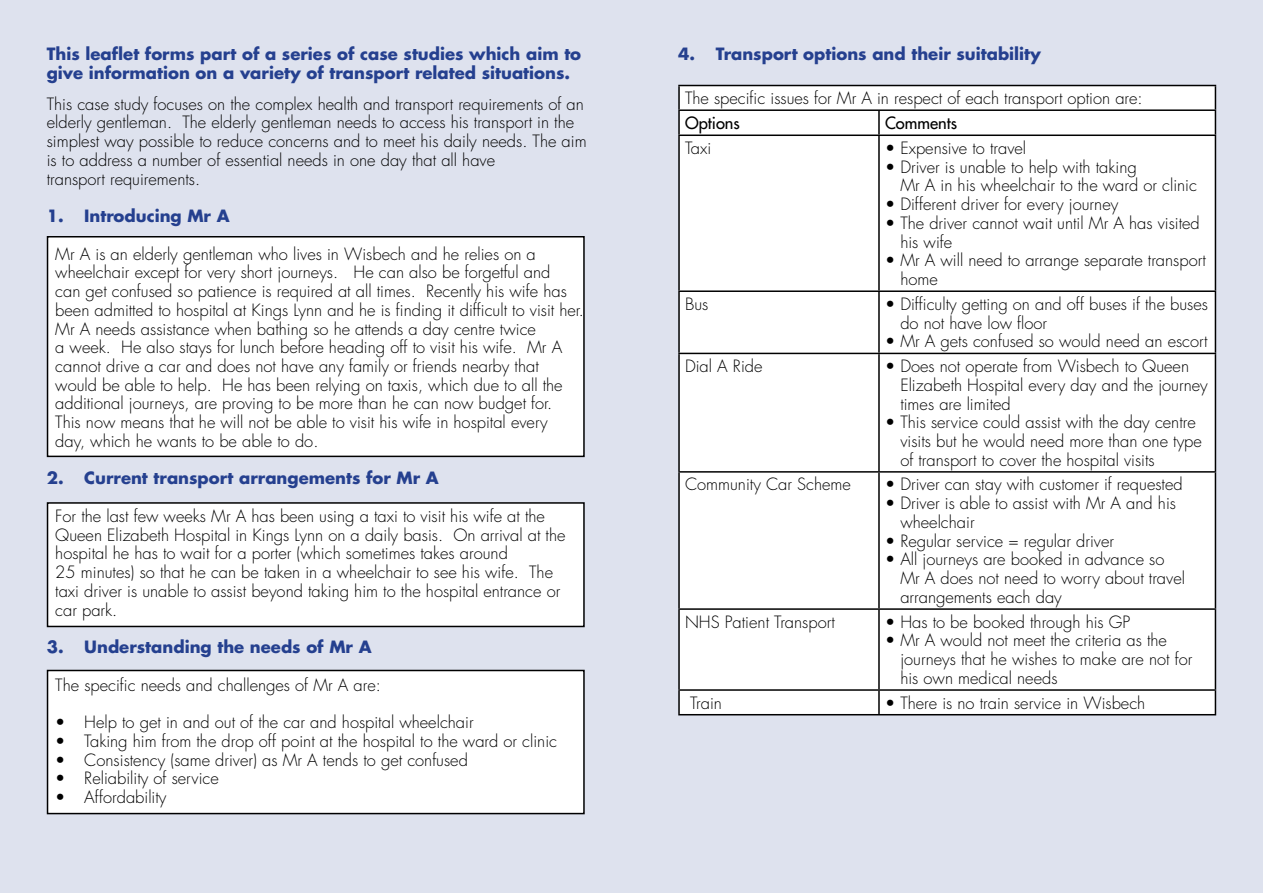
<style>
.page{position:relative;width:1263px;height:893px;background:#dee2ee}
.page>*{position:absolute;margin:0;border:0;box-sizing:border-box;transform-origin:0 0}
.t1{font:300 16.5px/18.8px "Futura";color:#000}
.t2{font:700 16.5px/18.8px "Futura";color:#25408f}
.t3{font:16.5px "Futura";color:#000}
</style>
<div class="page">
<svg style="left:680px;top:86px;width:535px;height:628px"></svg>
<hr style="left:678px;top:85px;width:201px;height:1px;background:#000">
<hr style="left:678px;top:86px;width:2px;height:23px;background:#000">
<hr style="left:879px;top:85px;width:337px;height:1px;background:#000">
<hr style="left:678px;top:109px;width:201px;height:2px;background:#000">
<hr style="left:678px;top:111px;width:2px;height:24px;background:#000">
<hr style="left:879px;top:109px;width:337px;height:2px;background:#000">
<hr style="left:878px;top:111px;width:2px;height:24px;background:#000">
<svg style="left:1215px;top:86px;width:1px;height:49px"></svg>
<hr style="left:678px;top:135px;width:201px;height:1px;background:#000">
<hr style="left:678px;top:136px;width:2px;height:154px;background:#000">
<hr style="left:879px;top:135px;width:337px;height:1px;background:#000">
<hr style="left:878px;top:136px;width:2px;height:154px;background:#000">
<hr style="left:1215px;top:136px;width:1px;height:154px;background:#000">
<hr style="left:678px;top:290px;width:201px;height:2px;background:#000">
<hr style="left:678px;top:292px;width:2px;height:61px;background:#000">
<hr style="left:879px;top:290px;width:337px;height:2px;background:#000">
<hr style="left:878px;top:292px;width:2px;height:61px;background:#000">
<hr style="left:1215px;top:292px;width:1px;height:61px;background:#000">
<hr style="left:678px;top:353px;width:201px;height:1px;background:#000">
<hr style="left:678px;top:354px;width:2px;height:117px;background:#000">
<hr style="left:879px;top:353px;width:337px;height:1px;background:#000">
<hr style="left:878px;top:354px;width:2px;height:117px;background:#000">
<hr style="left:1215px;top:354px;width:1px;height:117px;background:#000">
<hr style="left:678px;top:471px;width:201px;height:2px;background:#000">
<hr style="left:678px;top:473px;width:2px;height:135px;background:#000">
<hr style="left:879px;top:471px;width:337px;height:2px;background:#000">
<hr style="left:878px;top:473px;width:2px;height:135px;background:#000">
<hr style="left:1215px;top:473px;width:1px;height:135px;background:#000">
<hr style="left:678px;top:608px;width:201px;height:2px;background:#000">
<hr style="left:678px;top:610px;width:2px;height:79px;background:#000">
<hr style="left:879px;top:608px;width:337px;height:2px;background:#000">
<hr style="left:878px;top:610px;width:2px;height:79px;background:#000">
<hr style="left:1215px;top:610px;width:1px;height:79px;background:#000">
<hr style="left:678px;top:689px;width:201px;height:2px;background:#000">
<hr style="left:678px;top:691px;width:2px;height:23px;background:#000">
<hr style="left:879px;top:689px;width:337px;height:2px;background:#000">
<hr style="left:878px;top:691px;width:2px;height:23px;background:#000">
<svg style="left:1215px;top:691px;width:1px;height:23px"></svg>
<hr style="left:678px;top:714px;width:201px;height:1px;background:#000">
<hr style="left:879px;top:714px;width:337px;height:1px;background:#000">
<div style="left:48px;top:237px;width:536px;height:219px;background:#fff"></div>
<div style="left:47px;top:236px;width:538px;height:221px;border:2px solid #000"></div>
<div style="left:48px;top:503px;width:536px;height:123px;background:#fff"></div>
<div style="left:47px;top:502px;width:538px;height:125px;border:2px solid #000"></div>
<div style="left:48px;top:670px;width:536px;height:144px;background:#fff"></div>
<div style="left:47px;top:670px;width:538px;height:144px;border:2px solid #000"></div>
<p class="t2" style="left:47px;top:44px;width:536px">This leaflet forms part of a series of case studies which aim to give information on a variety of transport related situations.</p>
<p class="t1" style="left:47px;top:94px;width:541px">This case study focuses on the complex health and transport requirements of an elderly gentleman. The elderly gentleman needs to access his transport in the simplest way possible to reduce concerns and to meet his daily needs. The aim is to address a number of essential needs in one day that all have<br>transport requirements.</p>
<p class="t2" style="left:47px;top:206px;width:184px">1. Introducing Mr A</p>
<p class="t1" style="left:55px;top:244px;width:530px">Mr A is an elderly gentleman who lives in Wisbech and he relies on a wheelchair except for very short journeys. He can also be forgetful and<br>can get confused so patience is required at all times. Recently his wife has been admitted to hospital at Kings Lynn and he is finding it difficult to visit her.<br>Mr A needs assistance when bathing so he attends a day centre twice<br>a week. He also stays for lunch before heading off to visit his wife. Mr A cannot drive a car and does not have any family or friends nearby that would be able to help. He has been relying on taxis, which due to all the additional journeys, are proving to be more than he can now budget for.<br>This now means that he will not be able to visit his wife in hospital every<br>day, which he wants to be able to do.</p>
<p class="t2" style="left:47px;top:468px;width:394px">2. Current transport arrangements for Mr A</p>
<p class="t1" style="left:55px;top:507px;width:512px">For the last few weeks Mr A has been using a taxi to visit his wife at the Queen Elizabeth Hospital in Kings Lynn on a daily basis. On arrival at the hospital he has to wait for a porter (which sometimes takes around<br>25 minutes) so that he can be taken in a wheelchair to see his wife. The taxi driver is unable to assist beyond taking him to the hospital entrance or car park.</p>
<p class="t2" style="left:47px;top:637px;width:326px">3. Understanding the needs of Mr A</p>
<p class="t1" style="left:55px;top:675px;width:327px">The specific needs and challenges of Mr A are:</p>
<p class="t1" style="left:55px;top:713px;width:420px">• Help to get in and out of the car and hospital wheelchair</p>
<p class="t1" style="left:55px;top:732px;width:503px">• Taking him from the drop off point at the hospital to the ward or clinic</p>
<p class="t1" style="left:55px;top:750px;width:414px">• Consistency (same driver) as Mr A tends to get confused</p>
<p class="t1" style="left:55px;top:769px;width:165px">• Reliability of service</p>
<p class="t1" style="left:55px;top:788px;width:113px">• Affordability</p>
<p class="t2" style="left:678px;top:44px;width:364px">4. Transport options and their suitability</p>
<p class="t1" style="left:685px;top:89px;width:459px">The specific issues for Mr A in respect of each transport option are:</p>
<p class="t3" style="left:685px;top:112px;width:56px">Options</p>
<p class="t3" style="left:885px;top:112px;width:74px">Comments</p>
<p class="t1" style="left:685px;top:139px;width:28px">Taxi</p>
<p class="t1" style="left:885px;top:139px;width:143px">• Expensive to travel</p>
<p class="t1" style="left:900px;top:158px;width:298px;text-indent:-15px">• Driver is unable to help with taking<br>Mr A in his wheelchair to the ward or clinic</p>
<p class="t1" style="left:885px;top:195px;width:235px">• Different driver for every journey</p>
<p class="t1" style="left:900px;top:214px;width:301px;text-indent:-15px">• The driver cannot wait until Mr A has visited his wife</p>
<p class="t1" style="left:900px;top:251px;width:307px;text-indent:-15px">• Mr A will need to arrange separate transport home</p>
<p class="t1" style="left:685px;top:295px;width:25px">Bus</p>
<p class="t1" style="left:900px;top:295px;width:309px;text-indent:-15px">• Difficulty getting on and off buses if the buses do not have low floor</p>
<p class="t1" style="left:885px;top:332px;width:324px">• Mr A gets confused so would need an escort</p>
<p class="t1" style="left:685px;top:357px;width:79px">Dial A Ride</p>
<p class="t1" style="left:900px;top:357px;width:309px;text-indent:-15px">• Does not operate from Wisbech to Queen<br>Elizabeth Hospital every day and the journey times are limited</p>
<p class="t1" style="left:900px;top:413px;width:303px;text-indent:-15px">• This service could assist with the day centre visits but he would need more than one type of transport to cover the hospital visits</p>
<p class="t1" style="left:685px;top:475px;width:167px">Community Car Scheme</p>
<p class="t1" style="left:885px;top:475px;width:299px">• Driver can stay with customer if requested</p>
<p class="t1" style="left:900px;top:494px;width:277px;text-indent:-15px">• Driver is able to assist with Mr A and his wheelchair</p>
<p class="t1" style="left:885px;top:531px;width:230px">• Regular service = regular driver</p>
<p class="t1" style="left:900px;top:550px;width:286px;text-indent:-15px">• All journeys are booked in advance so<br>Mr A does not need to worry about travel arrangements each day</p>
<p class="t1" style="left:685px;top:612px;width:152px">NHS Patient Transport</p>
<p class="t1" style="left:885px;top:612px;width:247px">• Has to be booked through his GP</p>
<p class="t1" style="left:900px;top:631px;width:293px;text-indent:-15px">• Mr A would not meet the criteria as the journeys that he wishes to make are not for his own medical needs</p>
<p class="t1" style="left:690px;top:693px;width:33px">Train</p>
<p class="t1" style="left:885px;top:693px;width:262px">• There is no train service in Wisbech</p>
</div>
